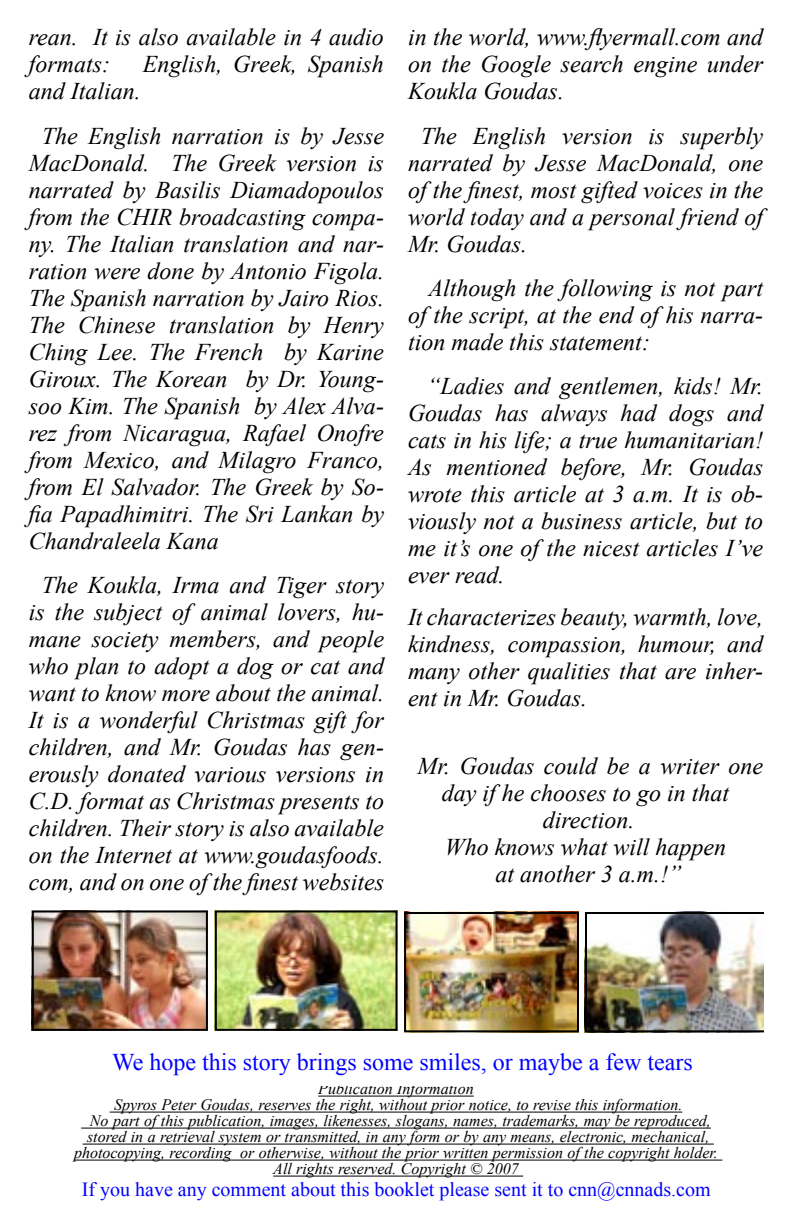
<style>
.page{position:relative;width:792px;height:1224px;background:#fff}
.page>*{position:absolute;margin:0;border:0;box-sizing:border-box;transform-origin:0 0}
.t1{font:italic 24px/27px "Times New Roman";color:#000;text-align:justify}
.t2{font:24px "Times New Roman";color:#00f}
.t3{font:20px "Times New Roman";color:#00f}
.t4{font:italic 16px "Times New Roman";color:#000}
</style>
<div class="page">
<hr style="left:318px;top:1096px;width:156px;height:1px;background:#000">
<hr style="left:110px;top:1112px;width:572px;height:1px;background:#000">
<hr style="left:81px;top:1128px;width:630px;height:1px;background:#000">
<hr style="left:83px;top:1144px;width:631px;height:1px;background:#000">
<hr style="left:74px;top:1160px;width:648px;height:1px;background:#000">
<hr style="left:273px;top:1176px;width:250px;height:1px;background:#000">
<img style="left:35px;top:913px;width:170px;height:115px">
<div style="left:32px;top:910px;width:176px;height:121px;border:2px solid #000"></div>
<img style="left:218px;top:913px;width:176px;height:115px">
<div style="left:215px;top:910px;width:182px;height:121px;border:2px solid #000"></div>
<img style="left:585px;top:912px;width:178px;height:120px">
<img style="left:407px;top:915px;width:169px;height:114px">
<div style="left:404px;top:912px;width:175px;height:120px;border:2px solid #000"></div>
<p class="t1" style="left:29px;top:23px;width:357px">rean. It is also available in 4 audio formats:</p>
<p class="t1" style="left:143px;top:50px;width:242px">English, Greek, Spanish</p>
<p class="t1" style="left:29px;top:77px;width:114px">and Italian.</p>
<p class="t1" style="left:29px;top:122px;width:357px;text-indent:13px">The English narration is by Jesse MacDonald. The Greek version is narrated by Basilis Diamadopoulos from the CHIR broadcasting compa&shy;ny. The Italian translation and nar&shy;ration were done by Antonio Figola.<br>The Spanish narration by Jairo Rios.<br>The Chinese translation by Henry Ching Lee. The French by Karine Giroux. The Korean by Dr. Young&shy;soo Kim. The Spanish by Alex Alva&shy;rez from Nicaragua, Rafael Onofre from Mexico, and Milagro Franco, from El Salvador. The Greek by So&shy;fia Papadhimitri. The Sri Lankan by Chandraleela Kana</p>
<p class="t1" style="left:29px;top:571px;width:357px;text-align:center">The Koukla, Irma and Tiger story is the subject of animal lovers, hu&shy;mane society members, and people who plan to adopt a dog or cat and want to know more about the animal.<br>It is a wonderful Christmas gift for children, and Mr. Goudas has gen&shy;erously donated various versions in C.D. format as Christmas presents to children. Their story is also available on the Internet at www.goudasfoods. com, and on one of the finest websites</p>
<p class="t1" style="left:408px;top:23px;width:357px">in the world, www.flyermall.com and on the Google search engine under Koukla Goudas.</p>
<p class="t1" style="left:408px;top:122px;width:357px;text-indent:13px">The English version is superbly narrated by Jesse MacDonald, one of the finest, most gifted voices in the world today and a personal friend of Mr. Goudas.</p>
<p class="t1" style="left:408px;top:274px;width:357px;text-indent:21px">Although the following is not part of the script, at the end of his narra&shy;tion made this statement:</p>
<p class="t1" style="left:408px;top:372px;width:357px;text-indent:19px">“Ladies and gentlemen, kids! Mr.<br>Goudas has always had dogs and cats in his life; a true humanitarian!<br>As mentioned before, Mr. Goudas wrote this article at 3 a.m. It is ob&shy;viously not a business article, but to me it’s one of the nicest articles I’ve ever read.</p>
<p class="t1" style="left:408px;top:603px;width:357px">It characterizes beauty, warmth, love, kindness, compassion, humour, and many other qualities that are inher&shy;ent in Mr. Goudas.</p>
<p class="t1" style="left:418px;top:752px;width:347px;text-align:center">Mr. Goudas could be a writer one day if he chooses to go in that</p>
<p class="t1" style="left:543px;top:806px;width:93px">direction.</p>
<p class="t1" style="left:445px;top:833px;width:283px">Who knows what will happen</p>
<p class="t1" style="left:496px;top:860px;width:187px">at another 3 a.m.!”</p>
<p class="t2" style="left:112px;top:1046px;width:582px">We hope this story brings some smiles, or maybe a few tears</p>
<p class="t4" style="left:318px;top:1078px;width:157px">Publication Information</p>
<p class="t4" style="left:114px;top:1094px;width:570px">Spyros Peter Goudas, reserves the right, without prior notice, to revise this information.</p>
<p class="t4" style="left:90px;top:1110px;width:622px">No part of this publication, images, likenesses, slogans, names, trademarks, may be reproduced,</p>
<p class="t4" style="left:87px;top:1126px;width:624px">stored in a retrieval system or transmitted, in any form or by any means, electronic, mechanical,</p>
<p class="t4" style="left:74px;top:1142px;width:645px">photocopying, recording or otherwise, without the prior written permission of the copyright holder.</p>
<p class="t4" style="left:273px;top:1158px;width:247px">All rights reserved. Copyright © 2007</p>
<p class="t3" style="left:82px;top:1176px;width:630px">If you have any comment about this booklet please sent it to cnn@cnnads.com</p>
</div>
